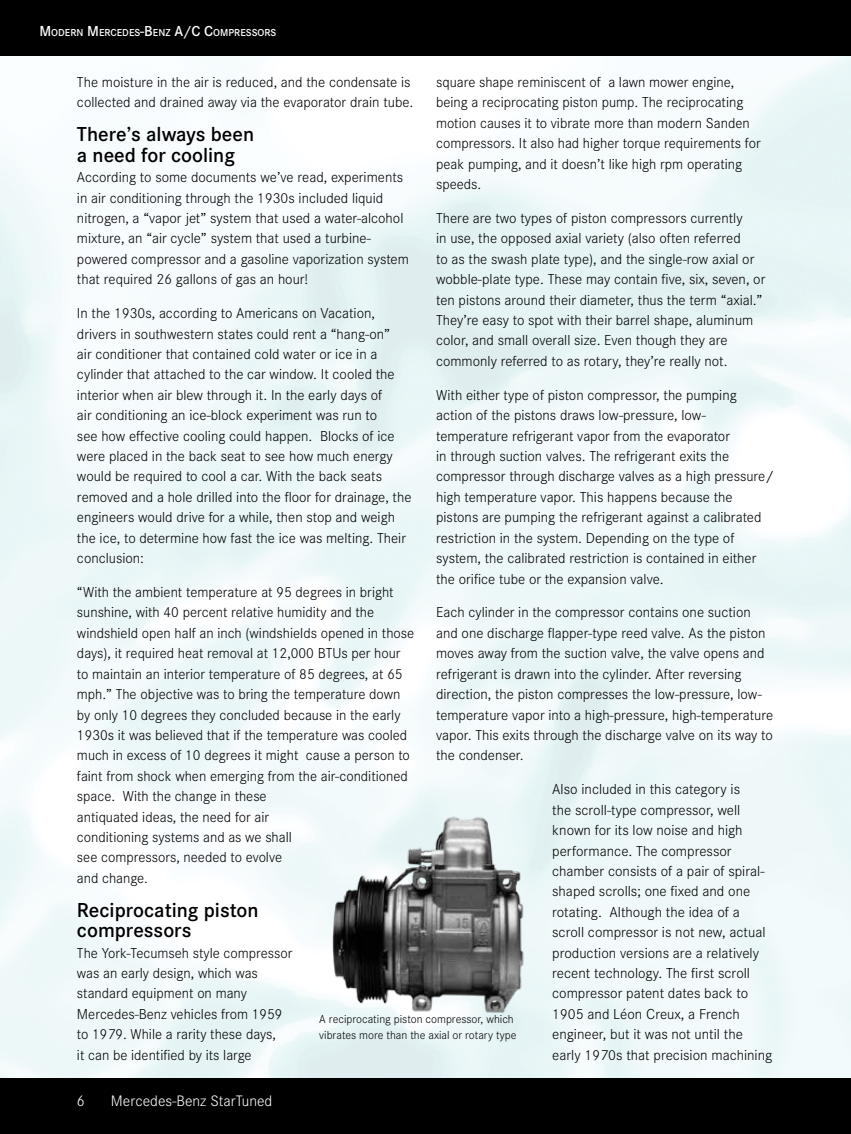
<style>
.page{position:relative;width:851px;height:1134px;background:#fff}
.page>*{position:absolute;margin:0;border:0;box-sizing:border-box;transform-origin:0 0}
.Chapter_Title{font:600 21px/20.4px "Corporate S";color:#000}
.t1{font:300 15.75px "Corporate S";color:#fff}
.Copy{font:300 15px/20.4px "Corporate S";color:#000}
.t2{font:300 12px/16.2px "Corporate S";color:#000}
.t3{font:600 10.5px "Corporate S";color:#fff}
.s1{font-size:15px}
</style>
<div class="page">
<img style="left:0;top:55px;width:850px;height:1024px">
<div style="left:0;top:1079px;width:850px;height:55px;background:#000"></div>
<div style="left:0;top:0;width:850px;height:55px;background:#000"></div>
<img style="left:319px;top:810px;width:212px;height:205px">
<p class="t3" style="left:39px;top:25px;width:238px"><span class="s1">M</span> ODERN <span class="s1">M</span> ERCEDES<span class="s1">-B</span>ENZ <span class="s1">A/C C</span>OMPRESSORS</p>
<p class="Copy" style="left:77px;top:71px;width:338px">The moisture in the air is reduced, and the condensate is collected and drained away via the evaporator drain tube.</p>
<p class="Chapter_Title" style="left:77px;top:123px;width:179px">There’s always been a need for cooling</p>
<p class="Copy" style="left:77px;top:166px;width:333px">According to some documents we’ve read, experiments in air conditioning through the 1930s included liquid nitrogen, a “vapor jet” system that used a water-alcohol mixture, an “air cycle” system that used a turbine&shy;powered compressor and a gasoline vaporization system that required 26 gallons of gas an hour!</p>
<p class="Copy" style="left:77px;top:302px;width:336px">In the 1930s, according to Americans on Vacation, drivers in southwestern states could rent a “hang-on”<br>air conditioner that contained cold water or ice in a cylinder that attached to the car window. It cooled the interior when air blew through it. In the early days of<br>air conditioning an ice-block experiment was run to<br>see how effective cooling could happen. Blocks of ice were placed in the back seat to see how much energy would be required to cool a car. With the back seats removed and a hole drilled into the floor for drainage, the engineers would drive for a while, then stop and weigh the ice, to determine how fast the ice was melting. Their conclusion:</p>
<p class="Copy" style="left:77px;top:581px;width:339px">“With the ambient temperature at 95 degrees in bright sunshine, with 40 percent relative humidity and the windshield open half an inch (windshields opened in those days), it required heat removal at 12,000 BTUs per hour to maintain an interior temperature of 85 degrees, at 65 mph.” The objective was to bring the temperature down by only 10 degrees they concluded because in the early 1930s it was believed that if the temperature was cooled much in excess of 10 degrees it might cause a person to faint from shock when emerging from the air-conditioned space. With the change in these<br>antiquated ideas, the need for air<br>conditioning systems and as we shall<br>see compressors, needed to evolve<br>and change.</p>
<p class="Chapter_Title" style="left:77px;top:899px;width:183px">Reciprocating piston compressors</p>
<p class="Copy" style="left:77px;top:942px;width:217px">The York-Tecumseh style compressor was an early design, which was standard equipment on many<br>Mercedes-Benz vehicles from 1959 to 1979. While a rarity these days,<br>it can be identified by its large</p>
<p class="Copy" style="left:436px;top:71px;width:326px">square shape reminiscent of a lawn mower engine, being a reciprocating piston pump. The reciprocating motion causes it to vibrate more than modern Sanden compressors. It also had higher torque requirements for peak pumping, and it doesn’t like high rpm operating speeds.</p>
<p class="Copy" style="left:436px;top:207px;width:330px">There are two types of piston compressors currently<br>in use, the opposed axial variety (also often referred<br>to as the swash plate type), and the single-row axial or wobble-plate type. These may contain five, six, seven, or ten pistons around their diameter, thus the term “axial.” They’re easy to spot with their barrel shape, aluminum color, and small overall size. Even though they are commonly referred to as rotary, they’re really not.</p>
<p class="Copy" style="left:436px;top:384px;width:339px">With either type of piston compressor, the pumping action of the pistons draws low-pressure, low&shy;temperature refrigerant vapor from the evaporator<br>in through suction valves. The refrigerant exits the compressor through discharge valves as a high pressure/ high temperature vapor. This happens because the pistons are pumping the refrigerant against a calibrated restriction in the system. Depending on the type of system, the calibrated restriction is contained in either the orifice tube or the expansion valve.</p>
<p class="Copy" style="left:436px;top:602px;width:338px">Each cylinder in the compressor contains one suction and one discharge flapper-type reed valve. As the piston moves away from the suction valve, the valve opens and refrigerant is drawn into the cylinder. After reversing direction, the piston compresses the low-pressure, low&shy;temperature vapor into a high-pressure, high-temperature vapor. This exits through the discharge valve on its way to the condenser.</p>
<p class="Copy" style="left:552px;top:779px;width:221px">Also included in this category is<br>the scroll-type compressor, well known for its low noise and high performance. The compressor chamber consists of a pair of spiral&shy;shaped scrolls; one fixed and one rotating. Although the idea of a scroll compressor is not new, actual production versions are a relatively recent technology. The first scroll compressor patent dates back to 1905 and Léon Creux, a French engineer, but it was not until the early 1970s that precision machining</p>
<p class="t2" style="left:319px;top:1010px;width:198px">A reciprocating piston compressor, which vibrates more than the axial or rotary type</p>
<p class="t1" style="left:76px;top:1090px;width:10px">6</p>
<p class="t1" style="left:111px;top:1090px;width:163px">Mercedes-Benz StarTuned</p>
</div>
